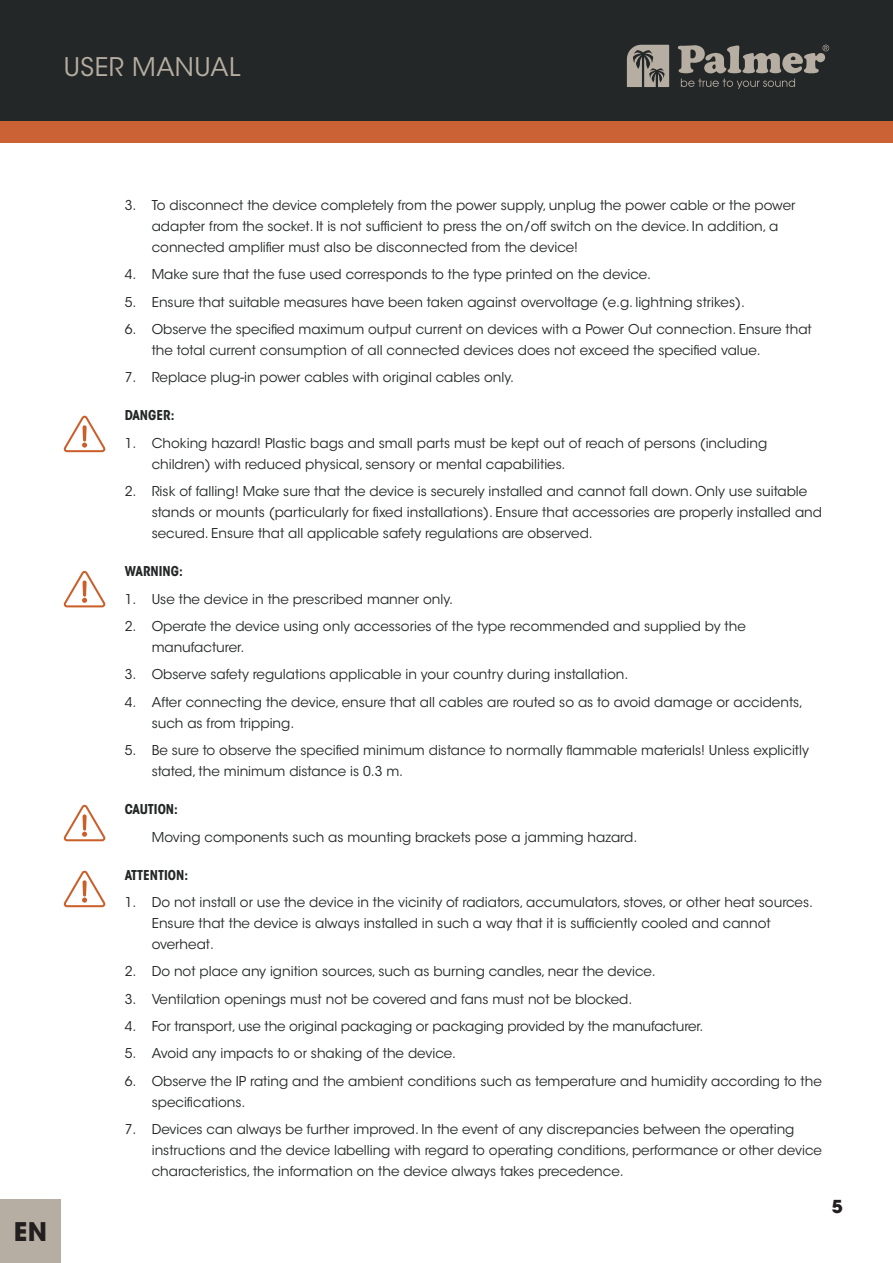
<style>
.page{position:relative;width:893px;height:1263px;background:#fff}
.page>*{position:absolute;margin:0;border:0;box-sizing:border-box;transform-origin:0 0}
.t1{font:25.5px "ITC Avant Garde Std";letter-spacing:.015em;color:#b6aea2}
.t2{font:700 25.5px "ITC Avant Garde Std";color:#231f20}
.t3{font:700 17.7px "ITC Avant Garde Std";color:#231f20}
.t4{font:13.5px/21px "ITC Avant Garde Std";color:#242727}
.t5{font:700 condensed 13.5px "ITC Avant Garde Std";color:#242727}
</style>
<div class="page">
<div style="left:0;top:0;width:893px;height:123px;background:#242727"></div>
<div style="left:0;top:121px;width:893px;height:21px;background:#cb6236"></div>
<svg style="left:678px;top:45px;width:151px;height:28px"></svg>
<svg style="left:627px;top:45px;width:42px;height:42px"></svg>
<svg style="left:681px;top:79px;width:114px;height:10px"></svg>
<div style="left:0;top:1199px;width:61px;height:64px;background:#b6aea2"></div>
<svg style="left:64px;top:570px;width:41px;height:37px"></svg>
<svg style="left:64px;top:804px;width:41px;height:37px"></svg>
<svg style="left:64px;top:870px;width:41px;height:37px"></svg>
<svg style="left:64px;top:415px;width:41px;height:37px"></svg>
<h1 class="t1" style="left:64px;top:52px;width:178px">USER MANUAL</h1>
<h1 class="t2" style="left:14px;top:1214px;width:35px">EN</h1>
<p class="t4" style="left:152px;top:195px;width:645px;text-indent:-27px">3. To disconnect the device completely from the power supply, unplug the power cable or the power adapter from the socket. It is not sufficient to press the on/off switch on the device. In addition, a connected amplifier must also be disconnected from the device!</p>
<p class="t4" style="left:125px;top:264px;width:528px">4. Make sure that the fuse used corresponds to the type printed on the device.</p>
<p class="t4" style="left:125px;top:291px;width:622px">5. Ensure that suitable measures have been taken against overvoltage (e.g. lightning strikes).</p>
<p class="t4" style="left:152px;top:319px;width:662px;text-indent:-27px">6. Observe the specified maximum output current on devices with a Power Out connection. Ensure that the total current consumption of all connected devices does not exceed the specified value.</p>
<p class="t4" style="left:125px;top:367px;width:391px">7. Replace plug-in power cables with original cables only.</p>
<p class="t5" style="left:125px;top:407px;width:51px">DANGER:</p>
<p class="t4" style="left:152px;top:433px;width:617px;text-indent:-27px">1. Choking hazard! Plastic bags and small parts must be kept out of reach of persons (including children) with reduced physical, sensory or mental capabilities.</p>
<p class="t4" style="left:152px;top:481px;width:672px;text-indent:-27px">2. Risk of falling! Make sure that the device is securely installed and cannot fall down. Only use suitable stands or mounts (particularly for fixed installations). Ensure that accessories are properly installed and secured. Ensure that all applicable safety regulations are observed.</p>
<p class="t5" style="left:125px;top:563px;width:60px">WARNING:</p>
<p class="t4" style="left:125px;top:588px;width:330px">1. Use the device in the prescribed manner only.</p>
<p class="t4" style="left:152px;top:616px;width:596px;text-indent:-27px">2. Operate the device using only accessories of the type recommended and supplied by the manufacturer.</p>
<p class="t4" style="left:125px;top:664px;width:505px">3. Observe safety regulations applicable in your country during installation.</p>
<p class="t4" style="left:152px;top:691px;width:653px;text-indent:-27px">4. After connecting the device, ensure that all cables are routed so as to avoid damage or accidents, such as from tripping.</p>
<p class="t4" style="left:152px;top:740px;width:659px;text-indent:-27px">5. Be sure to observe the specified minimum distance to normally flammable materials! Unless explicitly stated, the minimum distance is 0.3 m.</p>
<p class="t5" style="left:125px;top:801px;width:55px">CAUTION:</p>
<p class="t4" style="left:152px;top:826px;width:487px">Moving components such as mounting brackets pose a jamming hazard.</p>
<p class="t5" style="left:125px;top:866px;width:65px">ATTENTION:</p>
<p class="t4" style="left:152px;top:892px;width:663px;text-indent:-27px">1. Do not install or use the device in the vicinity of radiators, accumulators, stoves, or other heat sources.<br>Ensure that the device is always installed in such a way that it is sufficiently cooled and cannot overheat.</p>
<p class="t4" style="left:125px;top:961px;width:533px">2. Do not place any ignition sources, such as burning candles, near the device.</p>
<p class="t4" style="left:125px;top:988px;width:509px">3. Ventilation openings must not be covered and fans must not be blocked.</p>
<p class="t4" style="left:125px;top:1016px;width:580px">4. For transport, use the original packaging or packaging provided by the manufacturer.</p>
<p class="t4" style="left:125px;top:1043px;width:333px">5. Avoid any impacts to or shaking of the device.</p>
<p class="t4" style="left:152px;top:1071px;width:672px;text-indent:-27px">6. Observe the IP rating and the ambient conditions such as temperature and humidity according to the specifications.</p>
<p class="t4" style="left:152px;top:1119px;width:672px;text-indent:-27px">7. Devices can always be further improved. In the event of any discrepancies between the operating instructions and the device labelling with regard to operating conditions, performance or other device characteristics, the information on the device always takes precedence.</p>
<h2 class="t3" style="left:832px;top:1195px;width:12px">5</h2>
</div>
